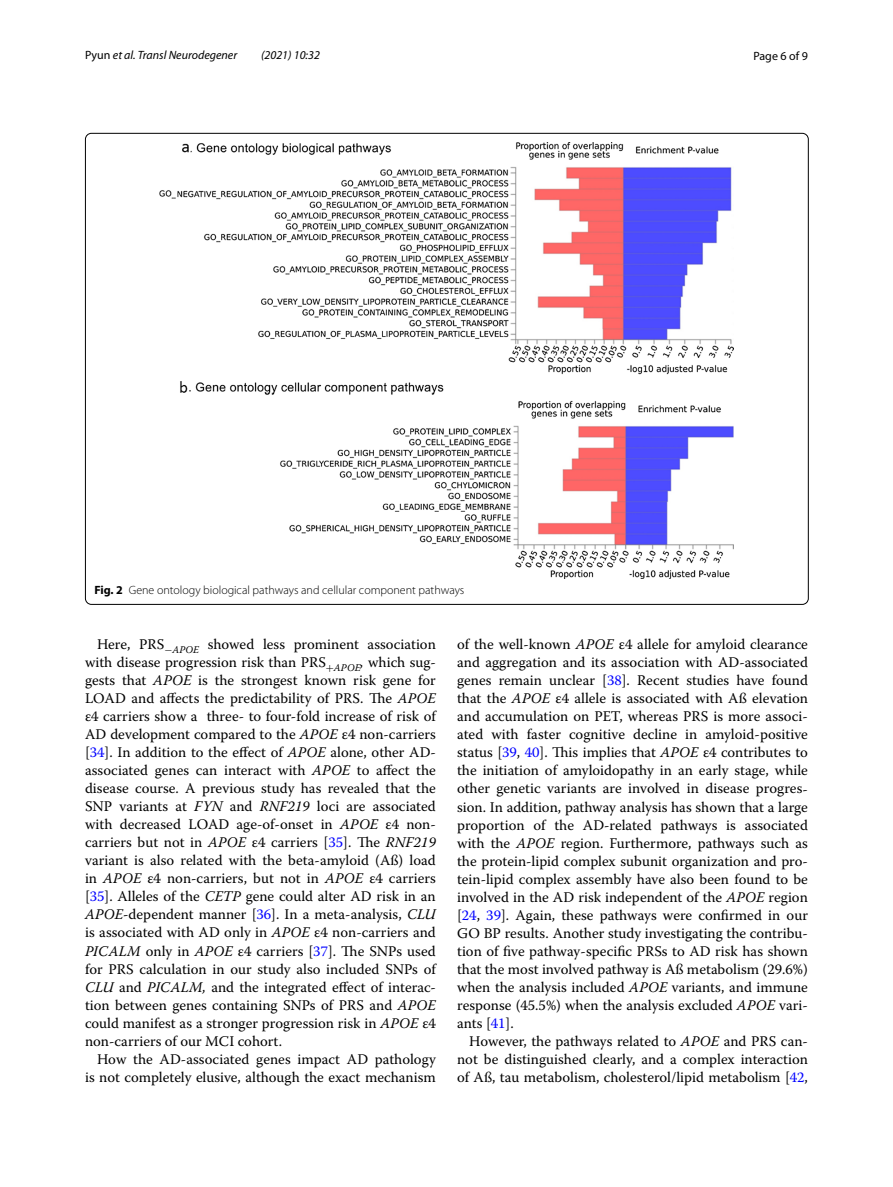
<style>
.page{position:relative;width:893px;height:1187px;background:#fff}
.page>*{position:absolute;margin:0;border:0;box-sizing:border-box;transform-origin:0 0}
.t1{font:14.7px/18px "Warnock Pro";color:#000;text-align:justify}
.t2{font:300 12px "Myriad Pro";color:#000}
.t3{font:italic 12px "Myriad Pro";color:#000}
.t4{font:12px "Myriad Pro";color:#000}
.s1{font-style:normal}
.s2{font-weight:700}
.s3{font-style:italic}
.s4{color:#00f}
</style>
<div class="page">
<img style="left:160px;top:142px;width:574px;height:437px">
<p class="t3" style="left:85px;top:48px;width:154px"><span class="s1">Pyun</span> et al. Transl Neurodegener</p>
<p class="t3" style="left:261px;top:48px;width:60px">(2021) 10:32</p>
<p class="t4" style="left:753px;top:48px;width:56px">Page 6 of 9</p>
<p class="t2" style="left:94px;top:583px;width:372px"><span class="s2">Fig. 2</span> Gene ontology biological pathways and cellular component pathways</p>
<p class="t1" style="left:85px;top:635px;width:352px;text-indent:12px">Here, PRS<sub>−</sub><sub>APOE</sub> showed less prominent association with disease progression risk than PRS<sub>+</sub><sub>APOE</sub><span class="s3">,</span> which sug&shy;gests that <span class="s3">APOE</span> is the strongest known risk gene for LOAD and affects the predictability of PRS. The <span class="s3">APOE </span>ε4 carriers show a three- to four-fold increase of risk of AD development compared to the <span class="s3">APOE</span> ε4 non-carriers [<span class="s4">34</span>]. In addition to the effect of <span class="s3">APOE</span> alone, other AD&shy;associated genes can interact with <span class="s3">APOE</span> to affect the disease course. A previous study has revealed that the SNP variants at <span class="s3">FYN</span> and <span class="s3">RNF219</span> loci are associated with decreased LOAD age-of-onset in <span class="s3">APOE</span> ε4 non&shy;carriers but not in <span class="s3">APOE</span> ε4 carriers [<span class="s4">35</span>]. The <span class="s3">RNF219 </span>variant is also related with the beta-amyloid (Aß) load in <span class="s3">APOE</span> ε4 non-carriers, but not in <span class="s3">APOE</span> ε4 carriers [<span class="s4">35</span>]. Alleles of the <span class="s3">CETP</span> gene could alter AD risk in an <span class="s3">APOE</span>-dependent manner [<span class="s4">36</span>]. In a meta-analysis, <span class="s3">CLU </span>is associated with AD only in <span class="s3">APOE</span> ε4 non-carriers and <span class="s3">PICALM</span> only in <span class="s3">APOE</span> ε4 carriers [<span class="s4">37</span>]. The SNPs used for PRS calculation in our study also included SNPs of <span class="s3">CLU</span> and <span class="s3">PICALM,</span> and the integrated effect of interac&shy;tion between genes containing SNPs of PRS and <span class="s3">APOE </span>could manifest as a stronger progression risk in <span class="s3">APOE</span> ε4 non-carriers of our MCI cohort.</p>
<p class="t1" style="left:85px;top:1049px;width:352px;text-align:right">How the AD-associated genes impact AD pathology is not completely elusive, although the exact mechanism</p>
<p class="t1" style="left:457px;top:635px;width:352px">of the well-known <span class="s3">APOE</span> ε4 allele for amyloid clearance and aggregation and its association with AD-associated genes remain unclear [<span class="s4">38</span>]. Recent studies have found that the <span class="s3">APOE</span> ε4 allele is associated with Aß elevation and accumulation on PET, whereas PRS is more associ&shy;ated with faster cognitive decline in amyloid-positive status [<span class="s4">39</span>, <span class="s4">40</span>]. This implies that <span class="s3">APOE</span> ε4 contributes to the initiation of amyloidopathy in an early stage, while other genetic variants are involved in disease progres&shy;sion. In addition, pathway analysis has shown that a large proportion of the AD-related pathways is associated with the <span class="s3">APOE</span> region. Furthermore, pathways such as the protein-lipid complex subunit organization and pro&shy;tein-lipid complex assembly have also been found to be involved in the AD risk independent of the <span class="s3">APOE</span> region [<span class="s4">24</span>, <span class="s4">39</span>]. Again, these pathways were confirmed in our GO BP results. Another study investigating the contribu&shy;tion of five pathway-specific PRSs to AD risk has shown that the most involved pathway is Aß metabolism (29.6%) when the analysis included <span class="s3">APOE</span> variants, and immune response (45.5%) when the analysis excluded <span class="s3">APOE</span> vari&shy;ants [<span class="s4">41</span>].</p>
<p class="t1" style="left:457px;top:1031px;width:352px;text-indent:12px">However, the pathways related to <span class="s3">APOE</span> and PRS can&shy;not be distinguished clearly, and a complex interaction of Aß, tau metabolism, cholesterol/lipid metabolism [<span class="s4">42</span>,</p>
</div>
